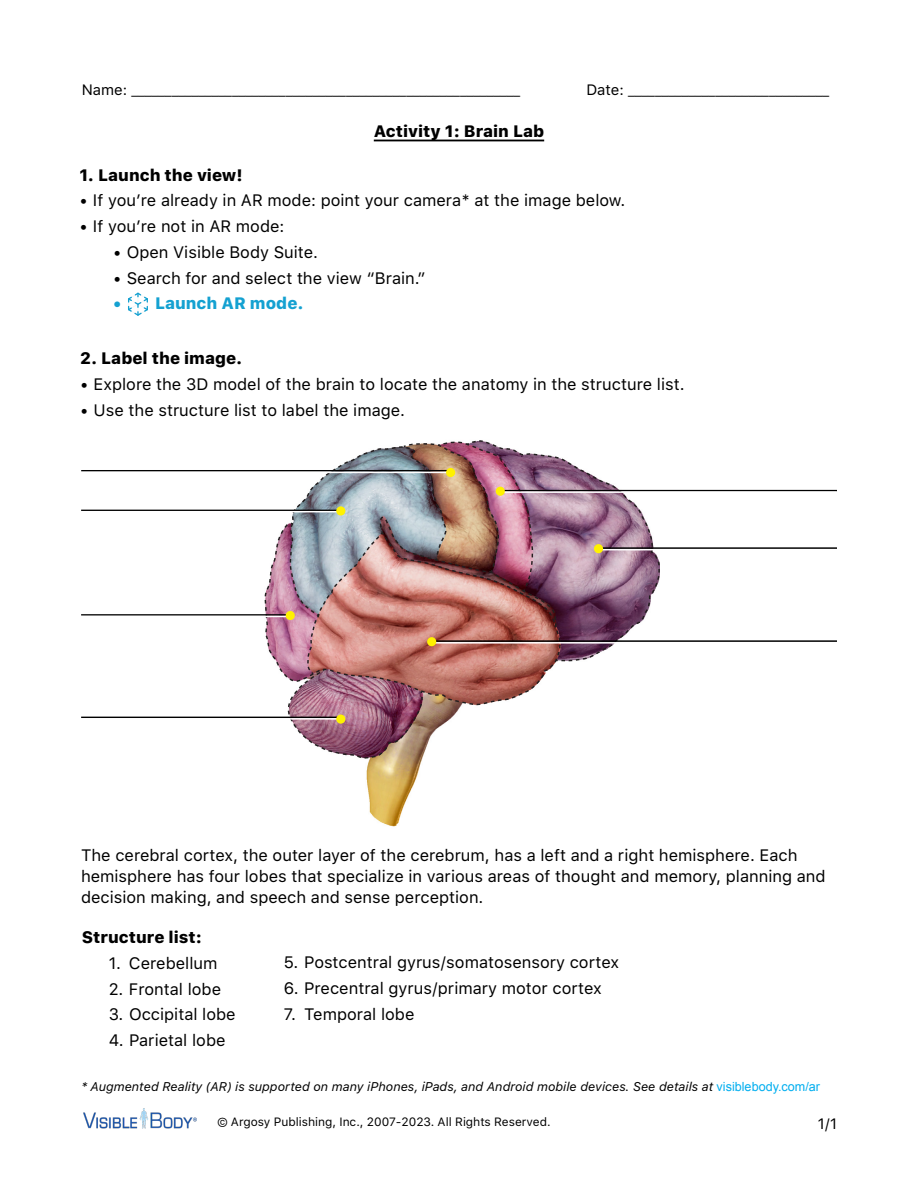
<style>
.page{position:relative;width:918px;height:1188px;background:#fff}
.page>*{position:absolute;margin:0;border:0;box-sizing:border-box;transform-origin:0 0}
.t1{font:16.5px/21px "SFUI Text";color:#000}
.t2{font:800 16.5px "SFUI Text";color:#000}
.t3{font:800 16.5px "SFUI Text";color:#14a1d1}
.t4{font:15px "SFUI Text";color:#000}
.t5{font:italic 12.6px "SFUI Text";color:#000}
.t6{font:12px "SFUI Text";color:#000}
.s1{font-family:"Arial";font-style:normal;color:#00aeef}
</style>
<div class="page">
<img style="left:259px;top:471px;width:163px;height:356px">
<svg style="left:264px;top:522px;width:23px;height:183px"></svg>
<img style="left:287px;top:440px;width:372px;height:319px">
<hr style="left:81px;top:470px;width:370px;height:1px;background:#000">
<hr style="left:81px;top:472px;width:369px;height:1px;background:#fff">
<hr style="left:81px;top:510px;width:260px;height:1px;background:#000">
<hr style="left:81px;top:511px;width:260px;height:1px;background:#fff">
<hr style="left:81px;top:614px;width:209px;height:2px;background:#000">
<hr style="left:81px;top:616px;width:209px;height:1px;background:#fff">
<hr style="left:81px;top:717px;width:260px;height:1px;background:#000">
<hr style="left:81px;top:718px;width:260px;height:2px;background:#fff">
<hr style="left:599px;top:547px;width:238px;height:2px;background:#000">
<hr style="left:599px;top:549px;width:238px;height:1px;background:#fff">
<hr style="left:432px;top:640px;width:405px;height:2px;background:#000">
<hr style="left:432px;top:642px;width:405px;height:2px;background:#fff">
<hr style="left:500px;top:490px;width:337px;height:1px;background:#000">
<hr style="left:500px;top:491px;width:337px;height:2px;background:#fff">
<div style="left:446px;top:468px;width:9px;height:9px;background:#fff200;border-radius:50%"></div>
<div style="left:336px;top:506px;width:9px;height:10px;background:#fff200;border-radius:50%"></div>
<div style="left:286px;top:611px;width:9px;height:9px;background:#fff200;border-radius:50%"></div>
<div style="left:336px;top:715px;width:9px;height:9px;background:#fff200;border-radius:50%"></div>
<div style="left:427px;top:637px;width:9px;height:9px;background:#fff200;border-radius:50%"></div>
<div style="left:594px;top:544px;width:9px;height:9px;background:#fff200;border-radius:50%"></div>
<div style="left:496px;top:487px;width:9px;height:9px;background:#fff200;border-radius:50%"></div>
<img style="left:83px;top:1108px;width:113px;height:21px">
<hr style="left:374px;top:140px;width:170px;height:1px;background:#000">
<svg style="left:128px;top:293px;width:20px;height:23px"></svg>
<p class="t4" style="left:82px;top:79px;width:440px">Name: __________________________________________________________</p>
<p class="t4" style="left:586px;top:79px;width:244px">Date: ______________________________</p>
<p class="t2" style="left:374px;top:119px;width:172px">Activity 1: Brain Lab</p>
<p class="t2" style="left:80px;top:162px;width:165px">1. Launch the view!</p>
<p class="t1" style="left:80px;top:191px;width:547px">• If you’re already in AR mode: point your camera* at the image below.</p>
<p class="t1" style="left:80px;top:216px;width:206px">• If you’re not in AR mode:</p>
<p class="t1" style="left:113px;top:242px;width:206px">• Open Visible Body Suite.</p>
<p class="t1" style="left:113px;top:268px;width:314px">• Search for and select the view “Brain.”</p>
<p class="t3" style="left:113px;top:291px;width:192px">• Launch AR mode.</p>
<p class="t2" style="left:80px;top:346px;width:164px">2. Label the image.</p>
<p class="t1" style="left:80px;top:374px;width:606px">• Explore the 3D model of the brain to locate the anatomy in the structure list.</p>
<p class="t1" style="left:80px;top:400px;width:327px">• Use the structure list to label the image.</p>
<p class="t1" style="left:81px;top:845px;width:746px">The cerebral cortex, the outer layer of the cerebrum, has a left and a right hemisphere. Each hemisphere has four lobes that specialize in various areas of thought and memory, planning and decision making, and speech and sense perception.</p>
<p class="t2" style="left:82px;top:925px;width:122px">Structure list:</p>
<p class="t1" style="left:109px;top:953px;width:110px">1. Cerebellum</p>
<p class="t1" style="left:109px;top:979px;width:114px">2. Frontal lobe</p>
<p class="t1" style="left:109px;top:1005px;width:129px">3. Occipital lobe</p>
<p class="t1" style="left:109px;top:1030px;width:118px">4. Parietal lobe</p>
<p class="t1" style="left:284px;top:952px;width:337px">5. Postcentral gyrus/somatosensory cortex</p>
<p class="t1" style="left:284px;top:978px;width:319px">6. Precentral gyrus/primary motor cortex</p>
<p class="t1" style="left:284px;top:1004px;width:132px">7. Temporal lobe</p>
<p class="t5" style="left:81px;top:1077px;width:741px">* Augmented Reality (AR) is supported on many iPhones, iPads, and Android mobile devices. See details at <span class="s1">visiblebody.com/ar</span></p>
<p class="t6" style="left:217px;top:1113px;width:335px">© Argosy Publishing, Inc., 2007-2023. All Rights Reserved.</p>
<p class="t4" style="left:818px;top:1113px;width:21px">1/1</p>
</div>
